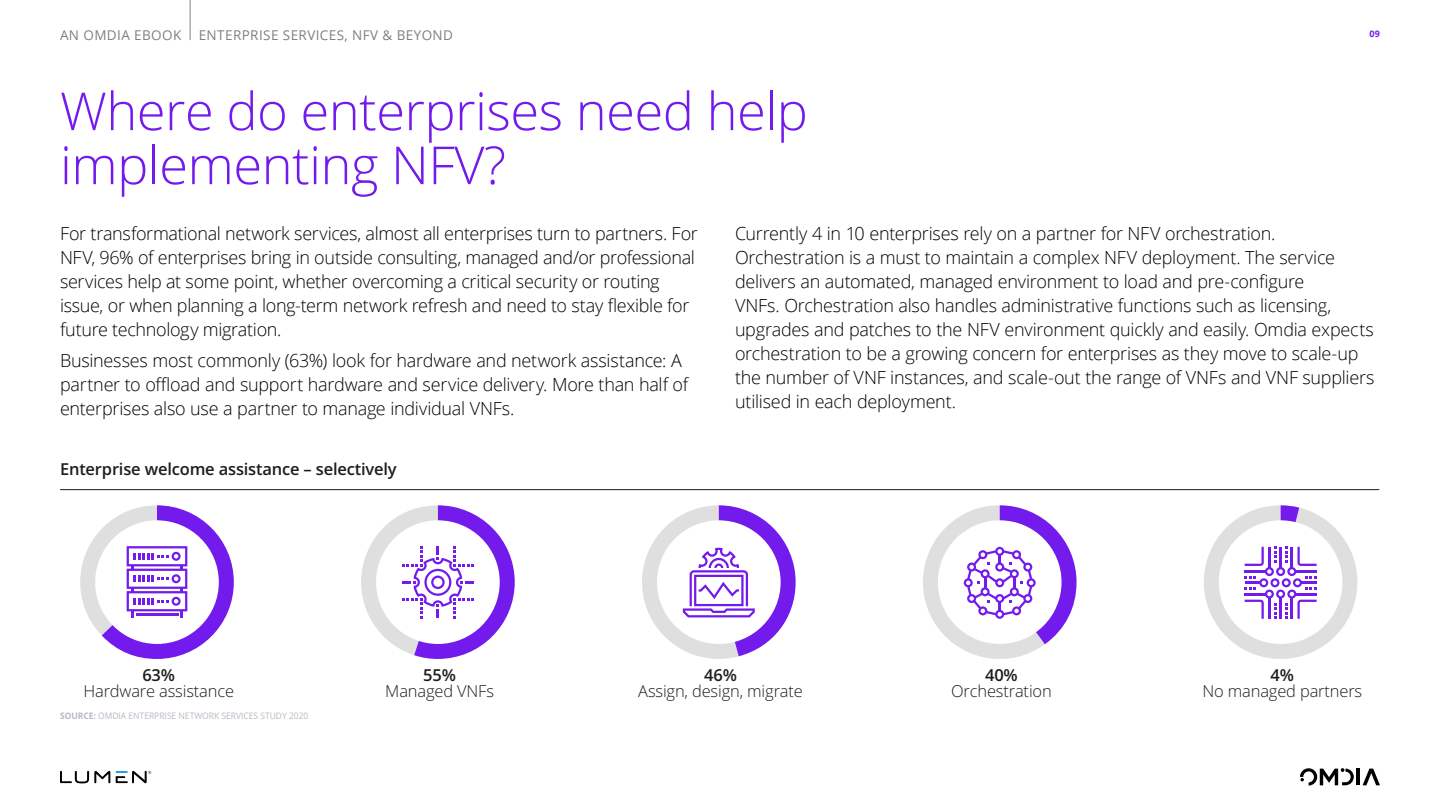
<style>
.page{position:relative;width:1440px;height:810px;background:#fff}
.page>*{position:absolute;margin:0;border:0;box-sizing:border-box;transform-origin:0 0}
.Page_Title{font:300 52.5px/54px "Open Sans";letter-spacing:-.01em;color:#731aed}
.Page_Body_Copy{font:300 18px/24px "Open Sans";letter-spacing:-.015em;color:#000}
.t1{font:300 16.5px/16.5px "Open Sans";letter-spacing:-.01em;color:#1d1d1b;text-align:center}
.t2{font:600 16.5px "Open Sans";letter-spacing:-.01em;color:#1d1d1b}
.Sponsored_By_and_Pag{font:13.5px "Open Sans";letter-spacing:.03em;color:#808080}
.t3{font:9px "Open Sans";color:#b4b9c3;scale:.94 1}
.Page_Furniture_Page{font:700 9px "Open Sans";color:#731aed}
.s1{font-weight:600}
.s2{font-weight:700}
</style>
<div class="page">
<hr style="left:190px;top:0;width:1px;height:40px;background:#808080">
<hr style="left:60px;top:489px;width:1319px;height:1px;background:#1d1d1b">
<svg style="left:361px;top:505px;width:154px;height:154px"></svg>
<svg style="left:1204px;top:505px;width:154px;height:154px"></svg>
<svg style="left:923px;top:505px;width:154px;height:154px"></svg>
<svg style="left:80px;top:505px;width:154px;height:154px"></svg>
<hr style="left:136px;top:614px;width:42px;height:2px;background:#731aed">
<svg style="left:642px;top:505px;width:154px;height:154px"></svg>
<svg style="left:1363px;top:769px;width:17px;height:16px"></svg>
<hr style="left:1357px;top:769px;width:3px;height:16px;background:#000">
<svg style="left:1300px;top:768px;width:54px;height:18px"></svg>
<svg style="left:60px;top:771px;width:50px;height:12px"></svg>
<svg style="left:116px;top:771px;width:35px;height:12px"></svg>
<p class="Sponsored_By_and_Pag" style="left:60px;top:26px;width:123px">AN OMDIA EBOOK</p>
<p class="Sponsored_By_and_Pag" style="left:199px;top:26px;width:256px">ENTERPRISE SERVICES, NFV &amp; BEYOND</p>
<p class="Page_Furniture_Page" style="left:1369px;top:27px;width:12px">09</p>
<p class="Page_Title" style="left:60px;top:83px;width:749px">Where do enterprises need help implementing NFV?</p>
<p class="Page_Body_Copy" style="left:60px;top:221px;width:639px">For transformational network services, almost all enterprises turn to partners. For NFV, 96% of enterprises bring in outside consulting, managed and/or professional services help at some point, whether overcoming a critical security or routing issue, or when planning a long-term network refresh and need to stay flexible for future technology migration.</p>
<p class="Page_Body_Copy" style="left:60px;top:348px;width:630px">Businesses most commonly (63%) look for hardware and network assistance: A partner to offload and support hardware and service delivery. More than half of enterprises also use a partner to manage individual VNFs.</p>
<p class="Page_Body_Copy" style="left:735px;top:221px;width:641px">Currently 4 in 10 enterprises rely on a partner for NFV orchestration.<br>Orchestration is a must to maintain a complex NFV deployment. The service delivers an automated, managed environment to load and pre-configure<br>VNFs. Orchestration also handles administrative functions such as licensing, upgrades and patches to the NFV environment quickly and easily. Omdia expects orchestration to be a growing concern for enterprises as they move to scale-up the number of VNF instances, and scale-out the range of VNFs and VNF suppliers utilised in each deployment.</p>
<p class="t2" style="left:60px;top:457px;width:338px">Enterprise welcome assistance – selectively</p>
<p class="t1" style="left:83px;top:666px;width:152px"><span class="s1">63%<br></span>Hardware assistance</p>
<p class="t1" style="left:385px;top:666px;width:110px"><span class="s1">55%<br></span>Managed VNFs</p>
<p class="t1" style="left:638px;top:666px;width:166px"><span class="s1">46%<br></span>Assign, design, migrate</p>
<p class="t1" style="left:951px;top:666px;width:102px"><span class="s1">40%<br></span>Orchestration</p>
<p class="t1" style="left:1203px;top:666px;width:161px"><span class="s1">4%<br></span>No managed partners</p>
<p class="t3" style="left:60px;top:710px;width:266px"><span class="s2">SOURCE:</span> OMDIA ENTERPRISE NETWORK SERVICES STUDY 2020</p>
</div>
